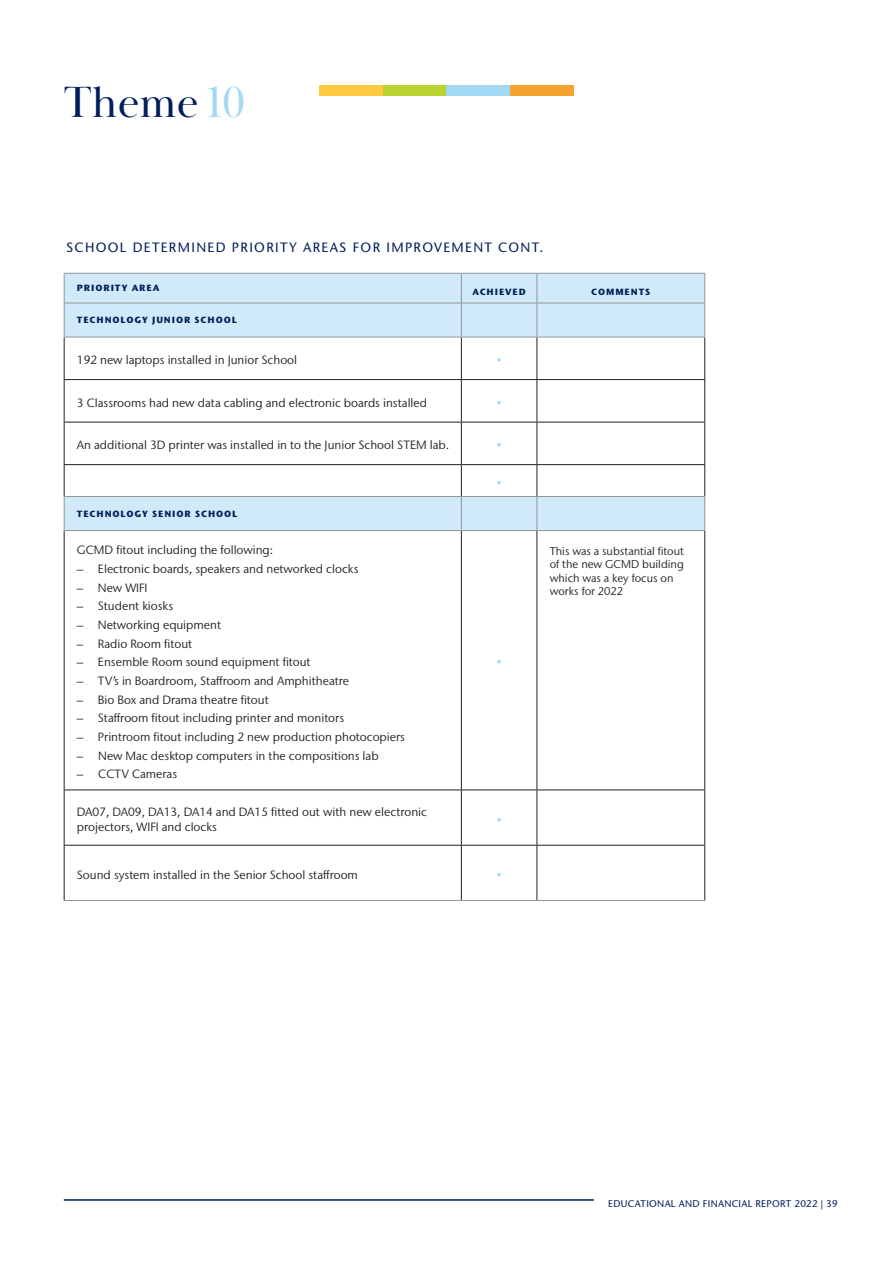
<style>
.page{position:relative;width:893px;height:1263px;background:#fff}
.page>*{position:absolute;margin:0;border:0;box-sizing:border-box;transform-origin:0 0}
.Headings{font:45px "Baskerville Display PT";color:#001e5b}
.Story_headings_1{font:500 13.5px "Stone Sans ITC Pro";letter-spacing:.1em;color:#001e5b}
.Table_body_copy_2{font:12px/14.4px "Stone Sans IIITC Pro";color:#231f20}
.Table_body_copy{font:12px "Stone Sans IIITC Pro";color:#a3d8f4}
.Table_body_copy_2-2{font:11.25px/13.5px "Stone Sans IIITC Pro";color:#231f20}
.t1{font:500 9.75px "Stone Sans ITC Pro";letter-spacing:.03em;color:#001e5b}
.Story_headings_1-2{font:700 9px "Stone Sans ITC Pro";letter-spacing:.1em;color:#001e5b}
.Table_body_copy-2{font:700 9px "Stone Sans ITC Pro";letter-spacing:.1em;color:#001e5b}
.s1{color:#a3d8f4}
</style>
<div class="page">
<div style="left:319px;top:85px;width:64px;height:11px;background:#fec83f"></div>
<div style="left:383px;top:85px;width:63px;height:11px;background:#bad432"></div>
<div style="left:446px;top:85px;width:64px;height:11px;background:#a3d8f4"></div>
<div style="left:510px;top:85px;width:64px;height:11px;background:#f6a22e"></div>
<hr style="left:64px;top:1199px;width:530px;height:2px;background:#001e5b">
<svg style="left:65px;top:274px;width:639px;height:256px"></svg>
<hr style="left:64px;top:337px;width:1px;height:42px;background:#231f20">
<hr style="left:461px;top:337px;width:1px;height:42px;background:#231f20">
<hr style="left:537px;top:337px;width:1px;height:42px;background:#231f20">
<hr style="left:704px;top:337px;width:1px;height:42px;background:#231f20">
<hr style="left:64px;top:379px;width:397px;height:1px;background:#231f20">
<hr style="left:64px;top:380px;width:1px;height:42px;background:#231f20">
<hr style="left:461px;top:379px;width:76px;height:1px;background:#231f20">
<hr style="left:461px;top:380px;width:1px;height:42px;background:#231f20">
<hr style="left:537px;top:379px;width:168px;height:1px;background:#231f20">
<hr style="left:537px;top:380px;width:1px;height:42px;background:#231f20">
<hr style="left:704px;top:380px;width:1px;height:42px;background:#231f20">
<hr style="left:64px;top:422px;width:397px;height:1px;background:#231f20">
<hr style="left:64px;top:422px;width:1px;height:42px;background:#231f20">
<hr style="left:461px;top:422px;width:76px;height:1px;background:#231f20">
<hr style="left:461px;top:422px;width:1px;height:42px;background:#231f20">
<hr style="left:537px;top:422px;width:168px;height:1px;background:#231f20">
<hr style="left:537px;top:422px;width:1px;height:42px;background:#231f20">
<hr style="left:704px;top:422px;width:1px;height:42px;background:#231f20">
<hr style="left:64px;top:464px;width:397px;height:1px;background:#231f20">
<hr style="left:64px;top:465px;width:1px;height:31px;background:#231f20">
<hr style="left:461px;top:464px;width:76px;height:1px;background:#231f20">
<hr style="left:461px;top:465px;width:1px;height:31px;background:#231f20">
<hr style="left:537px;top:464px;width:168px;height:1px;background:#231f20">
<hr style="left:537px;top:465px;width:1px;height:31px;background:#231f20">
<hr style="left:704px;top:465px;width:1px;height:31px;background:#231f20">
<hr style="left:64px;top:531px;width:1px;height:258px;background:#231f20">
<hr style="left:461px;top:531px;width:1px;height:258px;background:#231f20">
<hr style="left:537px;top:531px;width:1px;height:258px;background:#231f20">
<hr style="left:704px;top:531px;width:1px;height:258px;background:#231f20">
<hr style="left:64px;top:789px;width:397px;height:1px;background:#231f20">
<hr style="left:64px;top:790px;width:1px;height:55px;background:#231f20">
<hr style="left:461px;top:789px;width:76px;height:1px;background:#231f20">
<hr style="left:461px;top:790px;width:1px;height:55px;background:#231f20">
<hr style="left:537px;top:789px;width:168px;height:1px;background:#231f20">
<hr style="left:537px;top:790px;width:1px;height:55px;background:#231f20">
<hr style="left:704px;top:790px;width:1px;height:55px;background:#231f20">
<hr style="left:64px;top:845px;width:397px;height:1px;background:#231f20">
<hr style="left:64px;top:845px;width:1px;height:55px;background:#231f20">
<hr style="left:461px;top:845px;width:76px;height:1px;background:#231f20">
<hr style="left:461px;top:845px;width:1px;height:55px;background:#231f20">
<hr style="left:537px;top:845px;width:168px;height:1px;background:#231f20">
<hr style="left:537px;top:845px;width:1px;height:55px;background:#231f20">
<hr style="left:704px;top:845px;width:1px;height:55px;background:#231f20">
<hr style="left:64px;top:273px;width:397px;height:1px;background:#939598">
<svg style="left:64px;top:274px;width:1px;height:29px"></svg>
<hr style="left:461px;top:273px;width:76px;height:1px;background:#939598">
<svg style="left:461px;top:274px;width:1px;height:29px"></svg>
<hr style="left:537px;top:273px;width:168px;height:1px;background:#939598">
<svg style="left:537px;top:274px;width:1px;height:29px"></svg>
<svg style="left:704px;top:274px;width:1px;height:29px"></svg>
<hr style="left:64px;top:303px;width:397px;height:1px;background:#939598">
<hr style="left:64px;top:303px;width:1px;height:34px;background:#939598">
<hr style="left:461px;top:303px;width:76px;height:1px;background:#939598">
<hr style="left:461px;top:303px;width:1px;height:34px;background:#939598">
<hr style="left:537px;top:303px;width:168px;height:1px;background:#939598">
<hr style="left:537px;top:303px;width:1px;height:34px;background:#939598">
<hr style="left:704px;top:303px;width:1px;height:34px;background:#939598">
<hr style="left:64px;top:337px;width:397px;height:1px;background:#939598">
<hr style="left:461px;top:337px;width:76px;height:1px;background:#939598">
<hr style="left:537px;top:337px;width:168px;height:1px;background:#939598">
<hr style="left:64px;top:496px;width:397px;height:1px;background:#939598">
<hr style="left:64px;top:497px;width:1px;height:33px;background:#939598">
<hr style="left:461px;top:496px;width:76px;height:1px;background:#939598">
<hr style="left:461px;top:497px;width:1px;height:33px;background:#939598">
<hr style="left:537px;top:496px;width:168px;height:1px;background:#939598">
<hr style="left:537px;top:497px;width:1px;height:33px;background:#939598">
<hr style="left:704px;top:497px;width:1px;height:33px;background:#939598">
<hr style="left:64px;top:530px;width:397px;height:1px;background:#939598">
<hr style="left:461px;top:530px;width:76px;height:1px;background:#939598">
<hr style="left:537px;top:530px;width:168px;height:1px;background:#939598">
<hr style="left:64px;top:900px;width:397px;height:1px;background:#939598">
<hr style="left:461px;top:900px;width:76px;height:1px;background:#939598">
<hr style="left:537px;top:900px;width:168px;height:1px;background:#939598">
<p class="Headings" style="left:64px;top:76px;width:183px">Theme <span class="s1">10</span></p>
<p class="Story_headings_1" style="left:66px;top:239px;width:479px">SCHOOL DETERMINED PRIORITY AREAS FOR IMPROVEMENT CONT.</p>
<p class="Table_body_copy-2" style="left:77px;top:282px;width:84px">PRIORITY AREA</p>
<p class="Table_body_copy-2" style="left:472px;top:285px;width:55px">ACHIEVED</p>
<p class="Table_body_copy-2" style="left:591px;top:285px;width:61px">COMMENTS</p>
<p class="Story_headings_1-2" style="left:77px;top:314px;width:161px">TECHNOLOGY JUNIOR SCHOOL</p>
<p class="Table_body_copy_2" style="left:77px;top:353px;width:222px">192 new laptops installed in Junior School</p>
<p class="Table_body_copy" style="left:496px;top:353px;width:7px">•</p>
<p class="Table_body_copy_2" style="left:77px;top:395px;width:352px">3 Classrooms had new data cabling and electronic boards installed</p>
<p class="Table_body_copy" style="left:496px;top:395px;width:7px">•</p>
<p class="Table_body_copy_2" style="left:77px;top:438px;width:374px">An additional 3D printer was installed in to the Junior School STEM lab.</p>
<p class="Table_body_copy" style="left:496px;top:438px;width:7px">•</p>
<p class="Table_body_copy" style="left:496px;top:475px;width:7px">•</p>
<p class="Story_headings_1-2" style="left:77px;top:508px;width:162px">TECHNOLOGY SENIOR SCHOOL</p>
<p class="Table_body_copy_2" style="left:77px;top:543px;width:198px">GCMD fitout including the following:</p>
<p class="Table_body_copy_2" style="left:77px;top:561px;width:283px">– Electronic boards, speakers and networked clocks</p>
<p class="Table_body_copy_2" style="left:77px;top:580px;width:72px">– New WIFI</p>
<p class="Table_body_copy_2" style="left:77px;top:599px;width:98px">– Student kiosks</p>
<p class="Table_body_copy_2" style="left:77px;top:617px;width:146px">– Networking equipment</p>
<p class="Table_body_copy_2" style="left:77px;top:636px;width:117px">– Radio Room fitout</p>
<p class="Table_body_copy_2" style="left:77px;top:655px;width:235px">– Ensemble Room sound equipment fitout</p>
<p class="Table_body_copy_2" style="left:77px;top:673px;width:274px">– TV’s in Boardroom, Staffroom and Amphitheatre</p>
<p class="Table_body_copy_2" style="left:77px;top:692px;width:193px">– Bio Box and Drama theatre fitout</p>
<p class="Table_body_copy_2" style="left:77px;top:711px;width:269px">– Staffroom fitout including printer and monitors</p>
<p class="Table_body_copy_2" style="left:77px;top:729px;width:330px">– Printroom fitout including 2 new production photocopiers</p>
<p class="Table_body_copy_2" style="left:77px;top:748px;width:303px">– New Mac desktop computers in the compositions lab</p>
<p class="Table_body_copy_2" style="left:77px;top:767px;width:102px">– CCTV Cameras</p>
<p class="Table_body_copy_2-2" style="left:550px;top:544px;width:136px">This was a substantial fitout of the new GCMD building which was a key focus on works for 2022</p>
<p class="Table_body_copy" style="left:496px;top:655px;width:7px">•</p>
<p class="Table_body_copy_2" style="left:77px;top:805px;width:352px">DA07, DA09, DA13, DA14 and DA15 fitted out with new electronic projectors, WIFI and clocks</p>
<p class="Table_body_copy" style="left:496px;top:812px;width:7px">•</p>
<p class="Table_body_copy_2" style="left:77px;top:867px;width:283px">Sound system installed in the Senior School staffroom</p>
<p class="Table_body_copy" style="left:496px;top:867px;width:7px">•</p>
<p class="t1" style="left:608px;top:1197px;width:231px">EDUCATIONAL AND FINANCIAL REPORT 2022 | 39</p>
</div>
